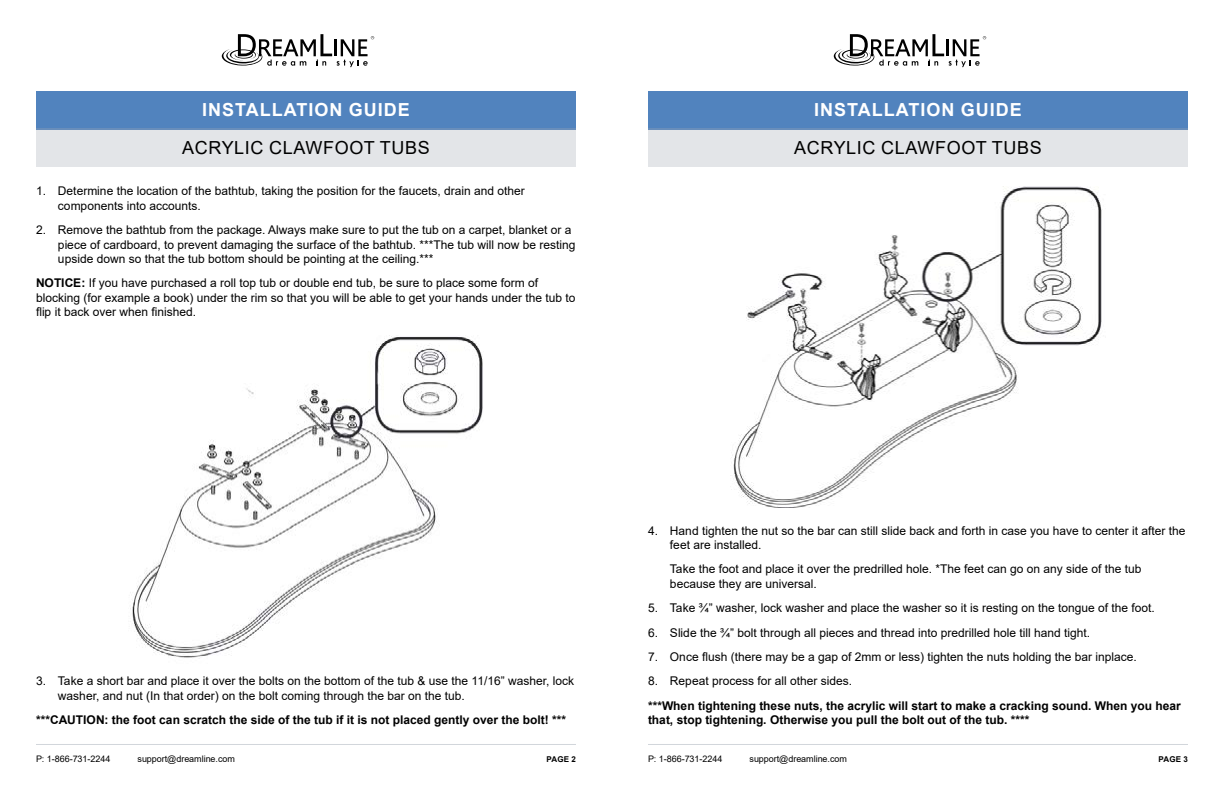
<style>
.page{position:relative;width:1224px;height:792px;background:#fff}
.page>*{position:absolute;margin:0;border:0;box-sizing:border-box;transform-origin:0 0}
.t1{font:18px "Arial";letter-spacing:.035em;color:#000}
.t2{font:700 18px "Arial";letter-spacing:.055em;color:#fff}
.t3{font:12px/14.4px "Arial";color:#000}
.t4{font:700 12px/14.4px "Arial";color:#000}
.t5{font:9px "Arial";letter-spacing:-.005em;color:#000}
.t6{font:700 8px "Arial";letter-spacing:.03em;color:#000}
.s1{font-weight:700}
</style>
<div class="page">
<svg style="left:222px;top:34px;width:152px;height:33px"></svg>
<svg style="left:834px;top:34px;width:152px;height:33px"></svg>
<hr style="left:36px;top:744px;width:540px;height:1px;background:#a4abb5">
<hr style="left:648px;top:744px;width:540px;height:1px;background:#a4abb5">
<div style="left:36px;top:91px;width:540px;height:38px;background:#5183be"></div>
<div style="left:36px;top:128px;width:540px;height:39px;background:#e3e5e8"></div>
<img style="left:130px;top:335px;width:353px;height:324px">
<div style="left:648px;top:91px;width:540px;height:38px;background:#5183be"></div>
<div style="left:648px;top:128px;width:540px;height:39px;background:#e3e5e8"></div>
<img style="left:731px;top:187px;width:371px;height:321px">
<h1 class="t2" style="left:202px;top:97px;width:209px">INSTALLATION GUIDE</h1>
<h1 class="t1" style="left:182px;top:135px;width:249px">ACRYLIC CLAWFOOT TUBS</h1>
<p class="t3" style="left:58px;top:184px;width:468px;text-indent:-22px">1. Determine the location of the bathtub, taking the position for the faucets, drain and other components into accounts.</p>
<p class="t3" style="left:58px;top:223px;width:519px;text-indent:-22px">2. Remove the bathtub from the package. Always make sure to put the tub on a carpet, blanket or a piece of cardboard, to prevent damaging the surface of the bathtub. ***The tub will now be resting upside down so that the tub bottom should be pointing at the ceiling.***</p>
<p class="t3" style="left:36px;top:276px;width:541px"><span class="s1">NOTICE:</span> If you have purchased a roll top tub or double end tub, be sure to place some form of blocking (for example a book) under the rim so that you will be able to get your hands under the tub to flip it back over when finished.</p>
<h1 class="t2" style="left:814px;top:97px;width:209px">INSTALLATION GUIDE</h1>
<h1 class="t1" style="left:794px;top:135px;width:249px">ACRYLIC CLAWFOOT TUBS</h1>
<p class="t3" style="left:58px;top:674px;width:518px;text-indent:-22px">3. Take a short bar and place it over the bolts on the bottom of the tub &amp; use the 11/16” washer, lock washer, and nut (In that order) on the bolt coming through the bar on the tub.</p>
<p class="t4" style="left:36px;top:713px;width:532px">***CAUTION: the foot can scratch the side of the tub if it is not placed gently over the bolt! ***</p>
<p class="t3" style="left:670px;top:523px;width:517px;text-indent:-22px">4. Hand tighten the nut so the bar can still slide back and forth in case you have to center it after the feet are installed.</p>
<p class="t3" style="left:670px;top:562px;width:473px">Take the foot and place it over the predrilled hole. *The feet can go on any side of the tub because they are universal.</p>
<p class="t3" style="left:648px;top:601px;width:508px">5. Take ¾” washer, lock washer and place the washer so it is resting on the tongue of the foot.</p>
<p class="t3" style="left:648px;top:625px;width:444px">6. Slide the ¾” bolt through all pieces and thread into predrilled hole till hand tight.</p>
<p class="t3" style="left:648px;top:650px;width:490px">7. Once flush (there may be a gap of 2mm or less) tighten the nuts holding the bar inplace.</p>
<p class="t3" style="left:648px;top:674px;width:206px">8. Repeat process for all other sides.</p>
<p class="t4" style="left:648px;top:699px;width:534px">***When tightening these nuts, the acrylic will start to make a cracking sound. When you hear that, stop tightening. Otherwise you pull the bolt out of the tub. ****</p>
<p class="t5" style="left:36px;top:752px;width:76px">P: 1-866-731-2244</p>
<p class="t5" style="left:138px;top:752px;width:99px">support@dreamline.com</p>
<p class="t6" style="left:546px;top:753px;width:31px">PAGE 2</p>
<p class="t5" style="left:648px;top:752px;width:76px">P: 1-866-731-2244</p>
<p class="t5" style="left:750px;top:752px;width:99px">support@dreamline.com</p>
<p class="t6" style="left:1158px;top:753px;width:31px">PAGE 3</p>
</div>
